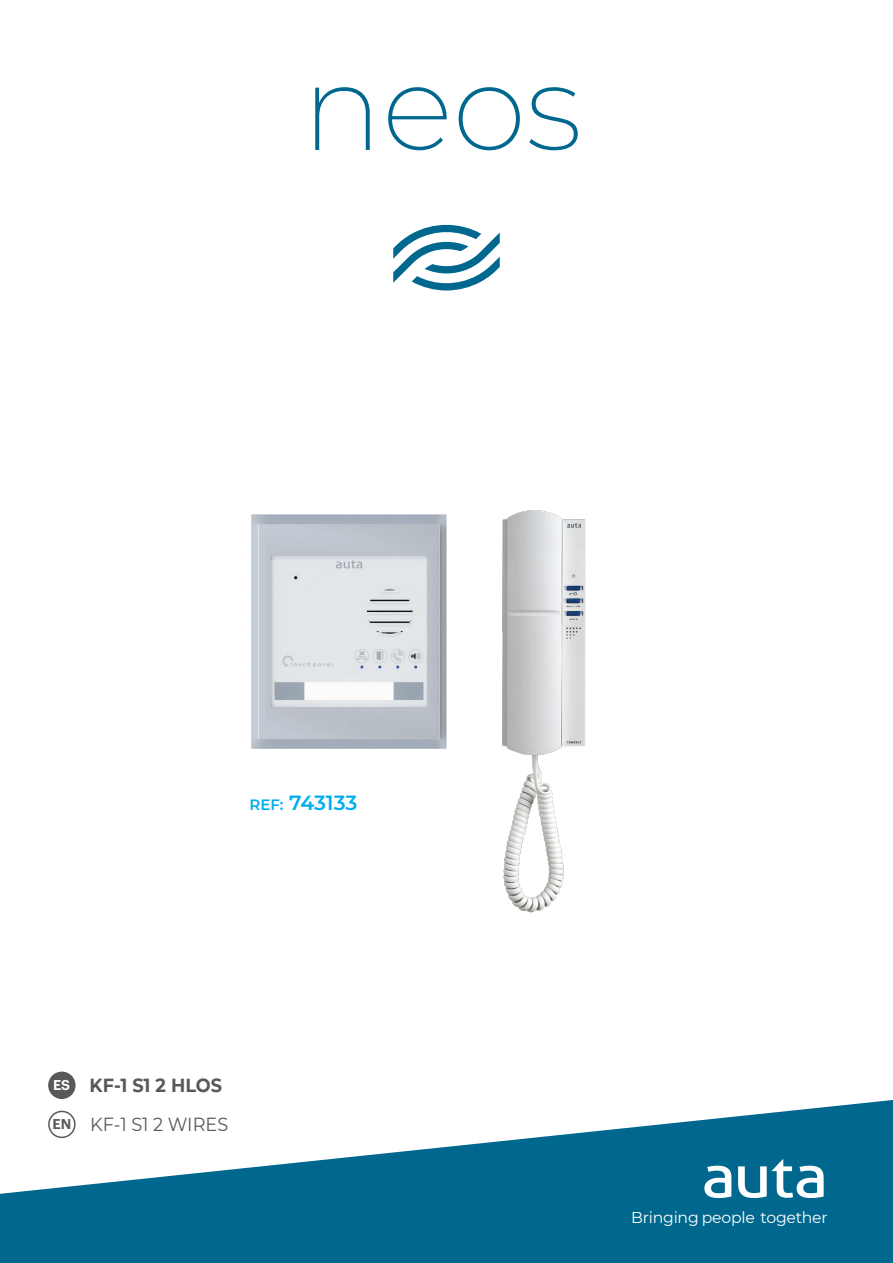
<style>
.page{position:relative;width:893px;height:1263px;background:#fff}
.page>*{position:absolute;margin:0;border:0;box-sizing:border-box;transform-origin:0 0}
.t1{font:200 120px "Montserrat";color:#00688f}
.t2{font:600 20.55px "Montserrat";letter-spacing:-.005em;color:#00aeef}
.t3{font:18.9px "Montserrat";color:#58595b;scale:.93 1}
.t4{font:700 18.9px "Montserrat";color:#58595b;scale:.93 1}
.t5{font:15.6px "Montserrat";letter-spacing:-.015em;color:#fff}
.t6{font:600 13.95px "Graphik";color:#58595b}
.t7{font:600 13.95px "Graphik";color:#fff}
.s1{font-size:15px}
</style>
<div class="page">
<svg style="left:0;top:1098px;width:893px;height:165px;fill:#00688f"></svg>
<svg style="left:704px;top:1166px;width:27px;height:32px"></svg>
<svg style="left:738px;top:1159px;width:86px;height:39px"></svg>
<div style="left:48px;top:1111px;width:28px;height:27px;border:2px solid #58595b;border-radius:50%"></div>
<div style="left:49px;top:1072px;width:26px;height:26px;background:#58595b;border-radius:50%"></div>
<div style="left:48px;top:1071px;width:28px;height:28px;border:2px solid #58595b;border-radius:50%"></div>
<img style="left:251px;top:514px;width:196px;height:235px">
<img style="left:502px;top:510px;width:84px;height:403px">
<svg style="left:393px;top:224px;width:107px;height:66px"></svg>
<h1 class="t1" style="left:302px;top:34px;width:282px">neos</h1>
<h2 class="t2" style="left:249px;top:790px;width:110px"><span class="s1">REF:</span> 743133</h2>
<p class="t7" style="left:53px;top:1079px;width:19px">ES</p>
<p class="t6" style="left:52px;top:1118px;width:20px">EN</p>
<p class="t4" style="left:90px;top:1074px;width:144px">KF-1 S1 2 HLOS</p>
<p class="t3" style="left:90px;top:1113px;width:150px">KF-1 S1 2 WIRES</p>
<p class="t5" style="left:631px;top:1208px;width:198px">Bringing people together</p>
</div>
